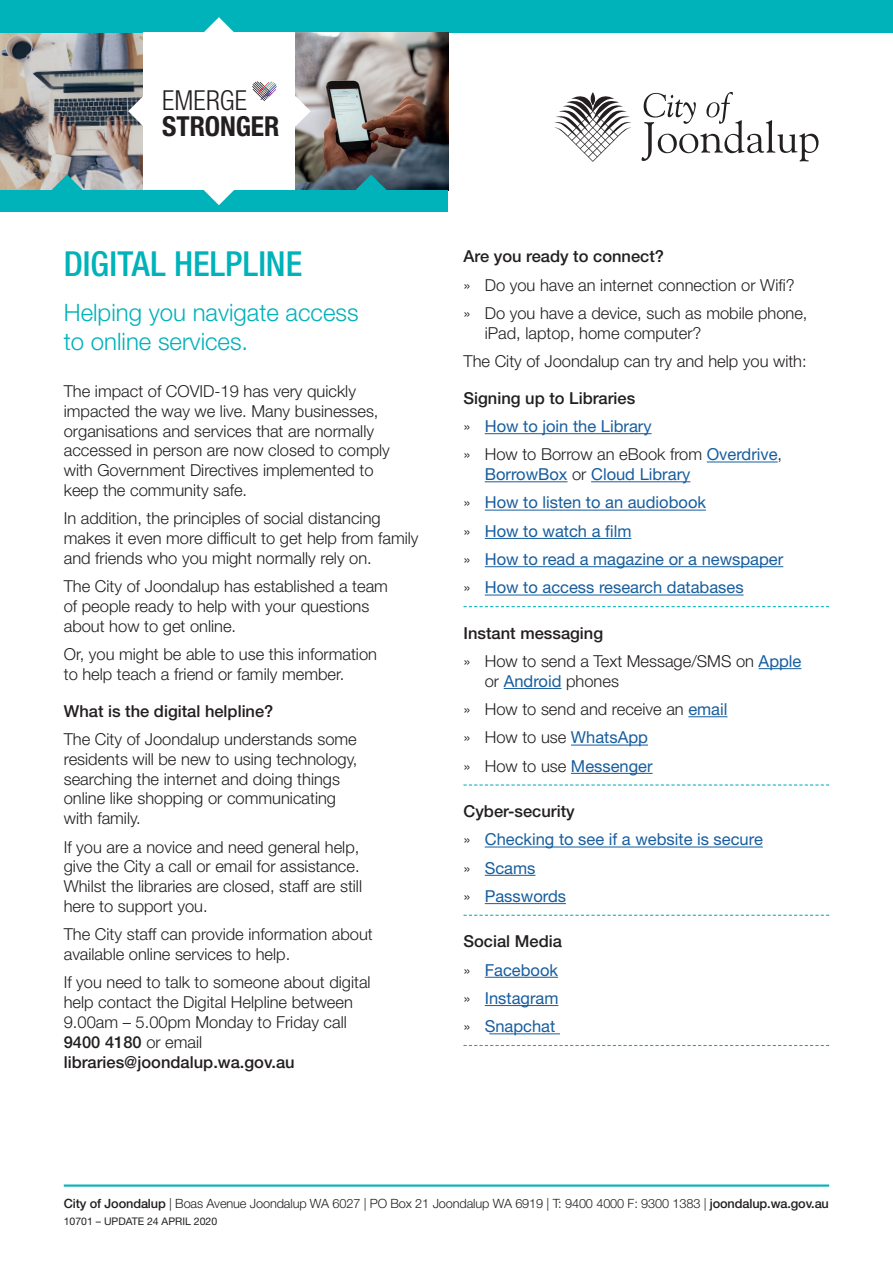
<style>
.page{position:relative;width:893px;height:1263px;background:#fff}
.page>*{position:absolute;margin:0;border:0;box-sizing:border-box;transform-origin:0 0}
.HEADING__light_JV_AD{font:500 condensed 34.5px "Helvetica Neue";color:#00b2b9}
.HEADING__light_JV_AD-2{font:700 condensed 27.6px "Helvetica Neue";color:#231f20}
.HEADING__light_JV_AD-3{font:300 condensed 27.6px "Helvetica Neue";letter-spacing:.005em;color:#231f20}
.subhead_1_pink{font:300 24px/28.8px "Helvetica Neue";color:#00b2b9}
.body_black{font:300 16.5px/19.8px "Helvetica Neue";color:#231f20}
.body_black-2{font:16.5px/19.8px "Helvetica Neue";color:#175d9e}
.subhead_1_pink-2{font:500 16.5px "Helvetica Neue";color:#231f20}
.Bullets{font:300 16.5px/19.8px "Helvetica Neue";color:#231f20}
.Bullets-2{font:16.5px "Helvetica Neue";color:#175d9e}
.Last_line_dashed_lin{font:16.5px "Helvetica Neue";color:#175d9e}
.Last_line_dashed_lin-2{font:300 16.5px "Helvetica Neue";color:#231f20}
.t1{font:300 12.75px "Helvetica Neue";letter-spacing:-.01em;color:#231f20}
.t2{font:10.5px "Helvetica Neue";color:#231f20}
.s1{font-weight:500}
.s2{font-weight:300;color:#231f20}
.s3{font-weight:400;color:#175d9e}
</style>
<div class="page">
<img style="left:0;top:32px;width:143px;height:158px">
<div style="left:0;top:0;width:893px;height:32px;background:#00b2b9"></div>
<div style="left:0;top:190px;width:143px;height:21px;background:#00b2b9"></div>
<div style="left:143px;top:190px;width:153px;height:21px;background:#00b2b9"></div>
<img style="left:296px;top:32px;width:152px;height:158px">
<div style="left:296px;top:190px;width:152px;height:21px;background:#00b2b9"></div>
<svg style="left:52px;top:174px;width:30px;height:16px"></svg>
<svg style="left:204px;top:190px;width:30px;height:15px"></svg>
<svg style="left:356px;top:174px;width:30px;height:16px"></svg>
<svg style="left:128px;top:96px;width:15px;height:30px"></svg>
<svg style="left:252px;top:81px;width:59px;height:45px"></svg>
<svg style="left:204px;top:17px;width:30px;height:15px"></svg>
<hr style="left:485px;top:433px;width:167px;height:1px;background:#175d9e">
<hr style="left:707px;top:462px;width:71px;height:1px;background:#175d9e">
<hr style="left:485px;top:481px;width:82px;height:1px;background:#175d9e">
<hr style="left:591px;top:481px;width:99px;height:1px;background:#175d9e">
<hr style="left:485px;top:510px;width:221px;height:1px;background:#175d9e">
<hr style="left:485px;top:538px;width:146px;height:1px;background:#175d9e">
<hr style="left:485px;top:566px;width:298px;height:1px;background:#175d9e">
<svg style="left:463px;top:606px;width:366px;height:1px"></svg>
<hr style="left:485px;top:595px;width:259px;height:1px;background:#175d9e">
<hr style="left:759px;top:668px;width:42px;height:1px;background:#175d9e">
<hr style="left:504px;top:688px;width:57px;height:1px;background:#175d9e">
<hr style="left:688px;top:716px;width:39px;height:1px;background:#175d9e">
<hr style="left:571px;top:745px;width:77px;height:1px;background:#175d9e">
<svg style="left:463px;top:784px;width:366px;height:1px"></svg>
<hr style="left:571px;top:773px;width:82px;height:1px;background:#175d9e">
<hr style="left:485px;top:846px;width:278px;height:1px;background:#175d9e">
<hr style="left:485px;top:875px;width:50px;height:1px;background:#175d9e">
<svg style="left:463px;top:915px;width:366px;height:1px"></svg>
<hr style="left:485px;top:903px;width:81px;height:1px;background:#175d9e">
<hr style="left:485px;top:977px;width:73px;height:1px;background:#175d9e">
<hr style="left:485px;top:1005px;width:73px;height:1px;background:#175d9e">
<svg style="left:463px;top:1045px;width:366px;height:1px"></svg>
<hr style="left:489px;top:1033px;width:71px;height:1px;background:#175d9e">
<hr style="left:64px;top:1184px;width:765px;height:2px;background:#00b2b9">
<svg style="left:554px;top:92px;width:264px;height:70px"></svg>
<p class="HEADING__light_JV_AD-3" style="left:162px;top:85px;width:87px">EMERGE</p>
<p class="HEADING__light_JV_AD-2" style="left:162px;top:110px;width:119px">STRONGER</p>
<p class="HEADING__light_JV_AD" style="left:64px;top:244px;width:240px">DIGITAL HELPLINE</p>
<p class="subhead_1_pink" style="left:64px;top:298px;width:296px">Helping you navigate access to online services.</p>
<p class="body_black" style="left:64px;top:381px;width:328px">The impact of COVID-19 has very quickly impacted the way we live. Many businesses, organisations and services that are normally accessed in person are now closed to comply with Government Directives implemented to keep the community safe.</p>
<p class="body_black" style="left:64px;top:508px;width:356px">In addition, the principles of social distancing makes it even more difficult to get help from family and friends who you might normally rely on.</p>
<p class="body_black" style="left:64px;top:576px;width:326px">The City of Joondalup has established a team of people ready to help with your questions about how to get online.</p>
<p class="body_black" style="left:64px;top:644px;width:315px">Or, you might be able to use this information to help teach a friend or family member.</p>
<p class="subhead_1_pink-2" style="left:64px;top:701px;width:211px">What is the digital helpline?</p>
<p class="body_black" style="left:64px;top:729px;width:295px">The City of Joondalup understands some residents will be new to using technology, searching the internet and doing things online like shopping or communicating with family.</p>
<p class="body_black" style="left:64px;top:836px;width:300px">If you are a novice and need general help, give the City a call or email for assistance.<br>Whilst the libraries are closed, staff are still here to support you.</p>
<p class="body_black" style="left:64px;top:924px;width:310px">The City staff can provide information about available online services to help.</p>
<p class="body_black" style="left:64px;top:972px;width:308px">If you need to talk to someone about digital help contact the Digital Helpline between 9.00am – 5.00pm Monday to Friday call <span class="s1">9400 4180</span> or email <span class="s1">libraries@joondalup.wa.gov.au</span></p>
<p class="subhead_1_pink-2" style="left:463px;top:246px;width:202px">Are you ready to connect?</p>
<p class="body_black" style="left:463px;top:274px;width:333px">» Do you have an internet connection or Wifi?</p>
<p class="body_black" style="left:485px;top:303px;width:324px;text-indent:-21px">» Do you have a device, such as mobile phone, iPad, laptop, home computer?</p>
<p class="body_black" style="left:463px;top:351px;width:345px">The City of Joondalup can try and help you with:</p>
<p class="subhead_1_pink-2" style="left:463px;top:388px;width:173px">Signing up to Libraries</p>
<p class="body_black-2" style="left:463px;top:416px;width:190px"><span class="s2">»</span> How to join the Library</p>
<p class="body_black-2" style="left:485px;top:444px;width:299px;text-indent:-21px"><span class="s2">» How to Borrow an eBook from</span> Overdrive<span class="s2">,<br></span>BorrowBox <span class="s2">or</span> Cloud Library</p>
<p class="body_black-2" style="left:463px;top:492px;width:244px"><span class="s2">»</span> How to listen to an audiobook</p>
<p class="body_black-2" style="left:463px;top:521px;width:169px"><span class="s2">»</span> How to watch a film</p>
<p class="body_black-2" style="left:463px;top:549px;width:321px"><span class="s2">»</span> How to read a magazine or a newspaper</p>
<p class="Last_line_dashed_lin" style="left:463px;top:578px;width:282px"><span class="s2">»</span> How to access research databases</p>
<p class="subhead_1_pink-2" style="left:463px;top:623px;width:141px">Instant messaging</p>
<p class="Bullets" style="left:485px;top:651px;width:318px;text-indent:-21px">» How to send a Text Message/SMS on <span class="s3">Apple </span>or <span class="s3">Android</span> phones</p>
<p class="Bullets" style="left:463px;top:699px;width:265px">» How to send and receive an <span class="s3">email</span></p>
<p class="Bullets" style="left:463px;top:727px;width:186px">» How to use <span class="s3">WhatsApp</span></p>
<p class="Last_line_dashed_lin-2" style="left:463px;top:756px;width:191px">» How to use <span class="s3">Messenger</span></p>
<p class="subhead_1_pink-2" style="left:463px;top:801px;width:113px">Cyber-security</p>
<p class="Bullets-2" style="left:463px;top:830px;width:301px"><span class="s2">»</span> Checking to see if a website is secure</p>
<p class="Bullets-2" style="left:463px;top:858px;width:73px"><span class="s2">»</span> Scams</p>
<p class="Last_line_dashed_lin" style="left:463px;top:886px;width:104px"><span class="s2">»</span> Passwords</p>
<p class="subhead_1_pink-2" style="left:463px;top:931px;width:100px">Social Media</p>
<p class="Bullets-2" style="left:463px;top:960px;width:96px"><span class="s2">»</span> Facebook</p>
<p class="Bullets-2" style="left:463px;top:988px;width:96px"><span class="s2">»</span> Instagram</p>
<p class="Last_line_dashed_lin" style="left:463px;top:1016px;width:93px"><span class="s2">»</span> Snapchat</p>
<p class="t1" style="left:64px;top:1196px;width:767px"><span class="s1">City of Joondalup</span> | Boas Avenue Joondalup WA 6027 | PO Box 21 Joondalup WA 6919 | T: 9400 4000 F: 9300 1383 | <span class="s1">joondalup.wa.gov.au</span></p>
<p class="t2" style="left:64px;top:1215px;width:155px">10701 – UPDATE 24 APRIL 2020</p>
</div>
